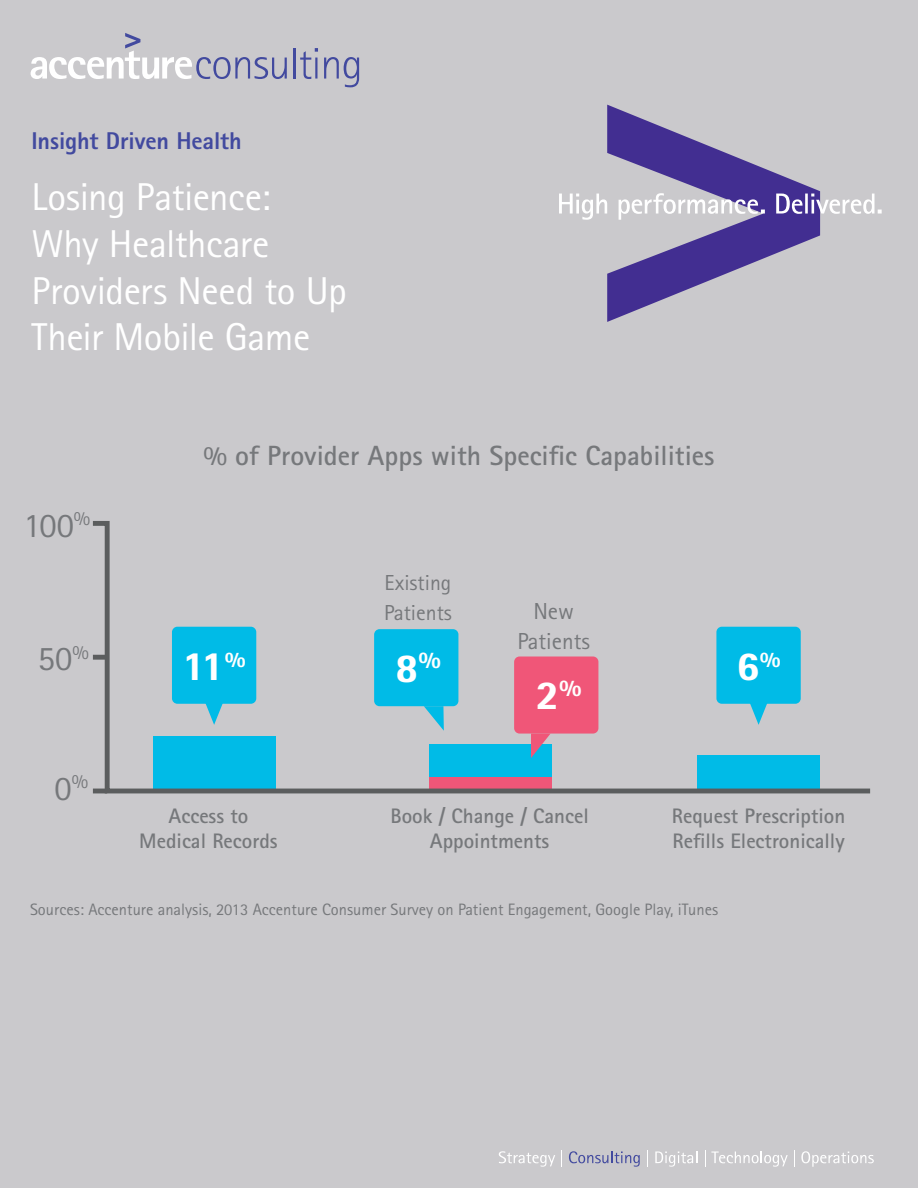
<style>
.page{position:relative;width:918px;height:1188px;background:#cac9cc}
.page>*{position:absolute;margin:0;border:0;box-sizing:border-box;transform-origin:0 0}
.t1{font:900 41.1px "Rotis Sans Seriffor ACN";color:#fff}
.t2{font:38.85px/46.7px "Rotis Sans Seriffor ACN";letter-spacing:-.015em;color:#fff}
.t3{font:34.5px "Rotis Sans Seriffor ACN";color:#76787b}
.t4{font:700 27.75px "Rotis Sans Seriffor ACN";color:#76787b}
.t5{font:800 24.3px "Rotis Sans Seriffor ACN";letter-spacing:-.005em;color:#424a9f}
.t6{font:23.25px/29.4px "Rotis Sans Seriffor ACN";color:#76787b;text-align:center}
.t7{font:21.75px/29.4px "Rotis Sans Seriffor ACN";color:#76787b}
.t8{font:700 21px/25.2px "Rotis Sans Seriffor ACN";color:#76787b;text-align:center}
.t9{font:16.5px "Rotis Sans Seriffor ACN";color:#76787b}
</style>
<div class="page">
<hr style="left:293px;top:48px;width:3px;height:31px;background:#424a9f">
<svg style="left:300px;top:48px;width:18px;height:31px"></svg>
<svg style="left:324px;top:57px;width:35px;height:30px"></svg>
<svg style="left:31px;top:33px;width:256px;height:46px"></svg>
<svg style="left:607px;top:105px;width:213px;height:217px"></svg>
<svg style="left:559px;top:193px;width:323px;height:27px"></svg>
<svg style="left:499px;top:1151px;width:56px;height:16px"></svg>
<svg style="left:561px;top:1151px;width:1px;height:16px"></svg>
<svg style="left:569px;top:1151px;width:71px;height:16px"></svg>
<svg style="left:647px;top:1151px;width:1px;height:16px"></svg>
<svg style="left:655px;top:1152px;width:42px;height:15px"></svg>
<svg style="left:705px;top:1151px;width:83px;height:16px"></svg>
<svg style="left:794px;top:1151px;width:1px;height:16px"></svg>
<svg style="left:801px;top:1151px;width:73px;height:16px"></svg>
<svg style="left:93px;top:521px;width:778px;height:273px"></svg>
<hr style="left:93px;top:789px;width:14px;height:4px;background:#5b5d5e">
<div style="left:93px;top:655px;width:14px;height:5px;background:#5b5d5e"></div>
<div style="left:429px;top:744px;width:122px;height:32px;background:#00bbe7"></div>
<div style="left:172px;top:627px;width:84px;height:77px;background:#00bbe7;border-radius:5px"></div>
<div style="left:374px;top:629px;width:84px;height:77px;background:#00bbe7;border-radius:5px"></div>
<div style="left:514px;top:657px;width:84px;height:77px;background:#f05678;border-radius:5px"></div>
<svg style="left:204px;top:703px;width:20px;height:22px"></svg>
<div style="left:716px;top:627px;width:85px;height:77px;background:#00bbe7;border-radius:5px"></div>
<svg style="left:749px;top:703px;width:19px;height:22px"></svg>
<svg style="left:424px;top:706px;width:20px;height:25px"></svg>
<svg style="left:531px;top:734px;width:20px;height:24px"></svg>
<p class="t5" style="left:32px;top:126px;width:212px">Insight Driven Health</p>
<h2 class="t2" style="left:32px;top:174px;width:317px">Losing Patience:<br>Why Healthcare<br>Providers Need to Up<br>Their Mobile Game</h2>
<h3 class="t3" style="left:24px;top:505px;width:68px">100<sup>%</sup></h3>
<h3 class="t4" style="left:203px;top:438px;width:513px">% of Provider Apps with Specific Capabilities</h3>
<p class="t7" style="left:384px;top:568px;width:69px">Existing<br>Patients</p>
<p class="t6" style="left:517px;top:597px;width:74px">New<br>Patients</p>
<h3 class="t3" style="left:38px;top:638px;width:52px">50<sup>%</sup></h3>
<h1 class="t1" style="left:183px;top:639px;width:65px">11<sup>%</sup></h1>
<h1 class="t1" style="left:736px;top:639px;width:46px">6<sup>%</sup></h1>
<h1 class="t1" style="left:395px;top:642px;width:47px">8<sup>%</sup></h1>
<h1 class="t1" style="left:536px;top:669px;width:47px">2<sup>%</sup></h1>
<h3 class="t3" style="left:55px;top:768px;width:35px">0<sup>%</sup></h3>
<p class="t8" style="left:139px;top:803px;width:140px">Access to<br>Medical Records</p>
<p class="t8" style="left:391px;top:803px;width:200px">Book / Change / Cancel<br>Appointments</p>
<p class="t8" style="left:672px;top:803px;width:175px;text-align:left">Request Prescription<br>Refills Electronically</p>
<p class="t9" style="left:30px;top:900px;width:690px">Sources: Accenture analysis, 2013 Accenture Consumer Survey on Patient Engagement, Google Play, iTunes</p>
</div>
